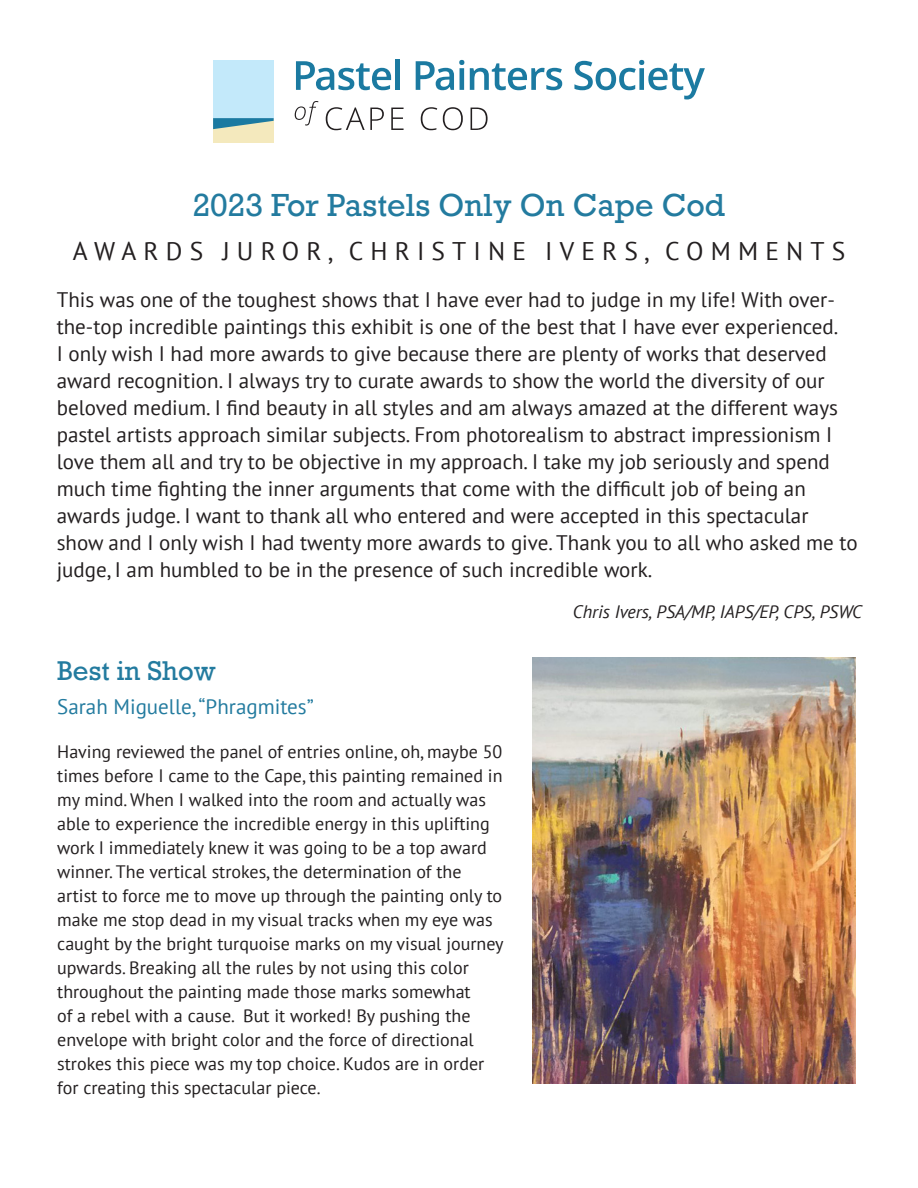
<style>
.page{position:relative;width:918px;height:1188px;background:#fff}
.page>*{position:absolute;margin:0;border:0;box-sizing:border-box;transform-origin:0 0}
.t1{font:30px "Rockwell";color:#237b9f}
.t2{font:25.5px "PT Sans";letter-spacing:.28em;color:#231f20}
.t3{font:25.5px "Rockwell";color:#237b9f}
.t4{font:21px/27px "PT Sans";color:#231f20}
.name{font:21px "PT Sans";color:#237b9f}
.t5{font:18px/24px "PT Sans";color:#231f20}
.t6{font:italic 18px "PT Sans";color:#231f20}
</style>
<div class="page">
<img style="left:532px;top:658px;width:323px;height:426px">
<div style="left:213px;top:119px;width:61px;height:24px;background:#f4e9bd"></div>
<div style="left:213px;top:61px;width:61px;height:58px;background:#c3e9fa"></div>
<svg style="left:296px;top:61px;width:95px;height:29px"></svg>
<div style="left:395px;top:59px;width:5px;height:31px;background:#1b7aa1"></div>
<svg style="left:416px;top:60px;width:48px;height:30px"></svg>
<svg style="left:470px;top:63px;width:92px;height:27px"></svg>
<svg style="left:574px;top:60px;width:131px;height:39px"></svg>
<svg style="left:326px;top:107px;width:58px;height:23px"></svg>
<svg style="left:391px;top:108px;width:13px;height:22px"></svg>
<svg style="left:421px;top:107px;width:16px;height:23px"></svg>
<svg style="left:443px;top:107px;width:20px;height:23px"></svg>
<svg style="left:471px;top:108px;width:17px;height:22px"></svg>
<svg style="left:295px;top:101px;width:23px;height:25px"></svg>
<svg style="left:213px;top:118px;width:61px;height:11px"></svg>
<p class="t1" style="left:193px;top:187px;width:534px">2023 For Pastels Only On Cape Cod</p>
<p class="t2" style="left:73px;top:235px;width:774px">AWARDS JUROR, CHRISTINE IVERS, COMMENTS</p>
<p class="t4" style="left:57px;top:286px;width:803px">This was one of the toughest shows that I have ever had to judge in my life! With over&shy;the-top incredible paintings this exhibit is one of the best that I have ever experienced.<br>I only wish I had more awards to give because there are plenty of works that deserved award recognition. I always try to curate awards to show the world the diversity of our beloved medium. I find beauty in all styles and am always amazed at the different ways pastel artists approach similar subjects. From photorealism to abstract impressionism I love them all and try to be objective in my approach. I take my job seriously and spend much time fighting the inner arguments that come with the difficult job of being an awards judge. I want to thank all who entered and were accepted in this spectacular show and I only wish I had twenty more awards to give. Thank you to all who asked me to judge, I am humbled to be in the presence of such incredible work.</p>
<p class="t6" style="left:573px;top:600px;width:291px">Chris Ivers, PSA/MP, IAPS/EP, CPS, PSWC</p>
<p class="t3" style="left:57px;top:655px;width:160px">Best in Show</p>
<p class="name" style="left:57px;top:693px;width:258px">Sarah Miguelle, “Phragmites”</p>
<p class="t5" style="left:57px;top:740px;width:448px">Having reviewed the panel of entries online, oh, maybe 50 times before I came to the Cape, this painting remained in my mind. When I walked into the room and actually was able to experience the incredible energy in this uplifting work I immediately knew it was going to be a top award winner. The vertical strokes, the determination of the artist to force me to move up through the painting only to make me stop dead in my visual tracks when my eye was caught by the bright turquoise marks on my visual journey upwards. Breaking all the rules by not using this color throughout the painting made those marks somewhat<br>of a rebel with a cause. But it worked! By pushing the envelope with bright color and the force of directional strokes this piece was my top choice. Kudos are in order for creating this spectacular piece.</p>
</div>
